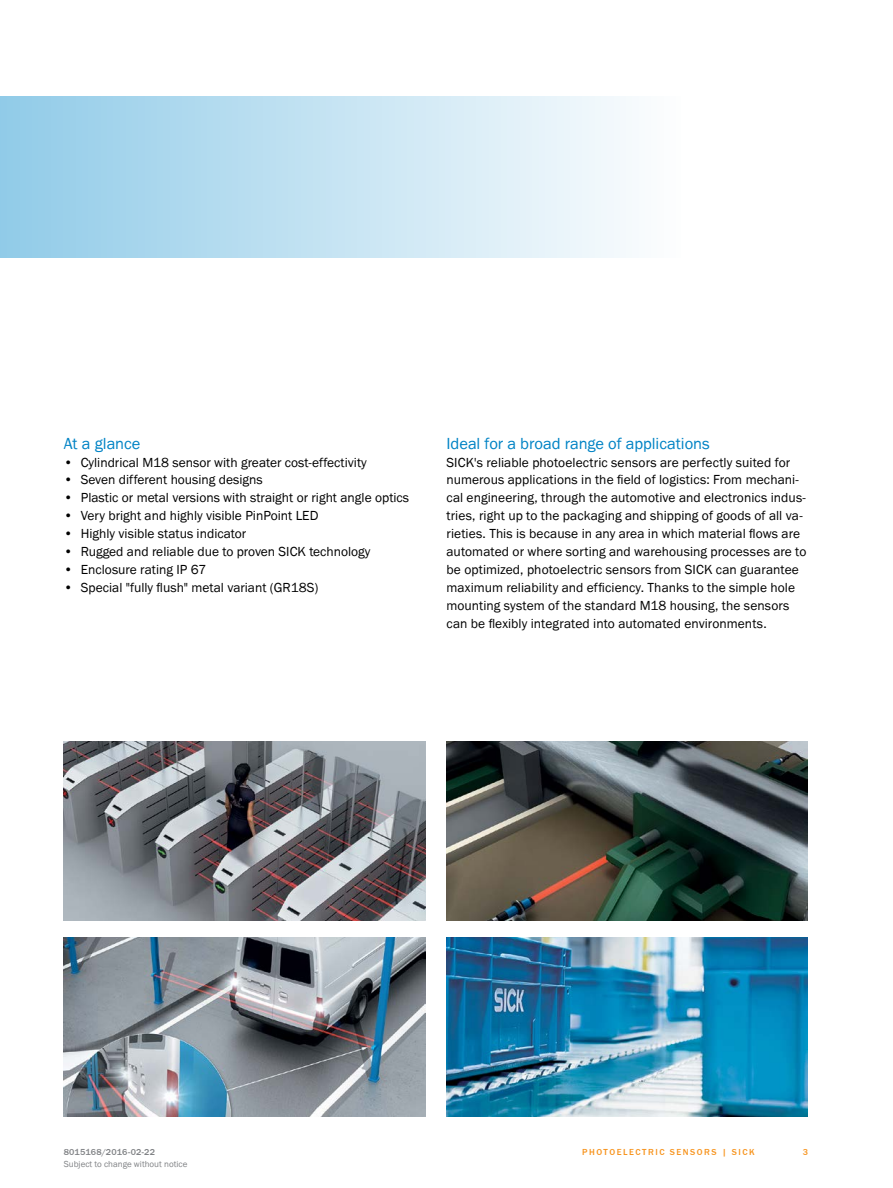
<style>
.page{position:relative;width:893px;height:1188px;background:#fff}
.page>*{position:absolute;margin:0;border:0;box-sizing:border-box;transform-origin:0 0}
.t1{font:16.5px "SICK Franklin";color:#0083c5}
.t2{font:13.5px/17.9px "SICK Franklin";color:#000}
.t3{font:9px "SICK Franklin";color:#808285}
.t4{font:500 9px "SICK Franklin";letter-spacing:.17em;color:#f7941e}
.t5{font:500 9px "SICK Franklin";letter-spacing:.02em;color:#808285}
</style>
<div class="page">
<div style="left:0;top:97px;width:680px;height:161px;background:linear-gradient(to right,#90cbe8,#fdfefe)"></div>
<img style="left:446px;top:938px;width:362px;height:179px">
<img style="left:446px;top:741px;width:362px;height:179px">
<img style="left:64px;top:938px;width:361px;height:179px">
<img style="left:64px;top:741px;width:361px;height:179px">
<p class="t1" style="left:64px;top:433px;width:78px">At a glance</p>
<p class="t2" style="left:64px;top:453px;width:304px">• Cylindrical M18 sensor with greater cost-effectivity</p>
<p class="t2" style="left:64px;top:471px;width:201px">• Seven different housing designs</p>
<p class="t2" style="left:64px;top:489px;width:347px">• Plastic or metal versions with straight or right angle optics</p>
<p class="t2" style="left:64px;top:507px;width:256px">• Very bright and highly visible PinPoint LED</p>
<p class="t2" style="left:64px;top:525px;width:184px">• Highly visible status indicator</p>
<p class="t2" style="left:64px;top:543px;width:308px">• Rugged and reliable due to proven SICK technology</p>
<p class="t2" style="left:64px;top:561px;width:144px">• Enclosure rating IP 67</p>
<p class="t2" style="left:64px;top:579px;width:256px">• Special "fully flush" metal variant (GR18S)</p>
<p class="t1" style="left:446px;top:433px;width:265px">Ideal for a broad range of applications</p>
<p class="t2" style="left:446px;top:453px;width:361px">SICK's reliable photoelectric sensors are perfectly suited for numerous applications in the field of logistics: From mechani&shy;cal engineering, through the automotive and electronics indus&shy;tries, right up to the packaging and shipping of goods of all va&shy;rieties. This is because in any area in which material flows are automated or where sorting and warehousing processes are to be optimized, photoelectric sensors from SICK can guarantee maximum reliability and efficiency. Thanks to the simple hole mounting system of the standard M18 housing, the sensors can be flexibly integrated into automated environments.</p>
<p class="t5" style="left:64px;top:1146px;width:93px">8015168/2016-02-22</p>
<p class="t4" style="left:582px;top:1146px;width:174px">PHOTOELECTRIC SENSORS | SICK</p>
<p class="t3" style="left:64px;top:1159px;width:125px">Subject to change without notice</p>
<p class="t4" style="left:803px;top:1146px;width:7px">3</p>
</div>
